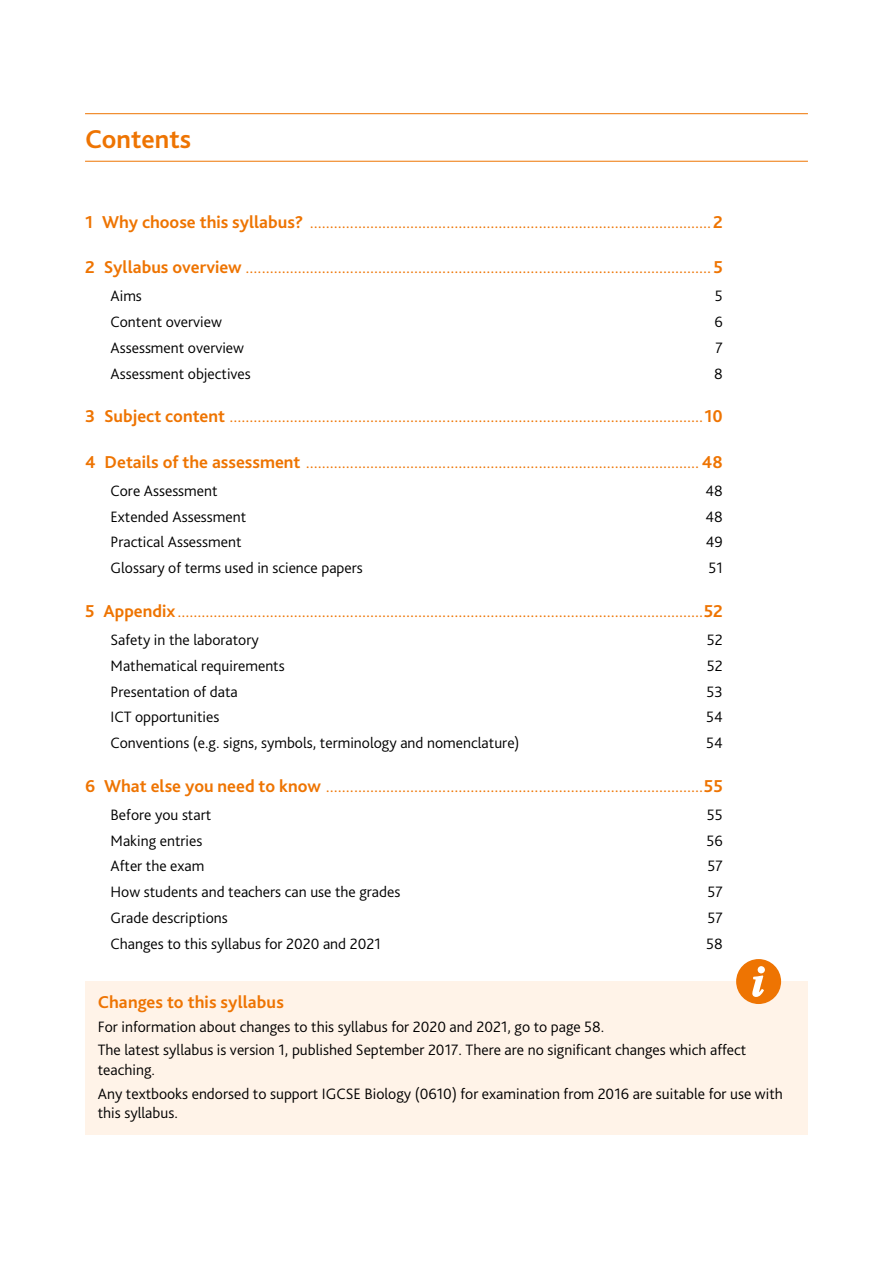
<style>
.page{position:relative;width:893px;height:1263px;background:#fff}
.page>*{position:absolute;margin:0;border:0;box-sizing:border-box;transform-origin:0 0}
.t1{font:700 27px "Bliss Pro";color:#ee7402}
.t2{font:300 18px "Bliss Pro";color:#ee7402}
.t3{font:700 18px "Bliss Pro";letter-spacing:.005em;color:#ee7402}
.t4{font:300 15.75px/23.7px "Bliss Pro";color:#000}
.s1{font-weight:700}
</style>
<div class="page">
<hr style="left:85px;top:113px;width:723px;height:1px;background:#ee7402">
<hr style="left:85px;top:161px;width:723px;height:1px;background:#ee7402">
<div style="left:85px;top:981px;width:723px;height:154px;background:#fff3e8"></div>
<svg style="left:736px;top:959px;width:45px;height:45px"></svg>
<h1 class="t1" style="left:85px;top:127px;width:108px">Contents</h1>
<p class="t2" style="left:85px;top:214px;width:639px"><span class="s1">1 Why choose this syllabus?</span> ....................................................................................................<span class="s1">2</span></p>
<p class="t2" style="left:85px;top:259px;width:639px"><span class="s1">2 Syllabus overview</span> ....................................................................................................................<span class="s1">5</span></p>
<p class="t4" style="left:111px;top:285px;width:33px">Aims</p>
<p class="t4" style="left:715px;top:285px;width:9px">5</p>
<p class="t4" style="left:111px;top:311px;width:113px">Content overview</p>
<p class="t4" style="left:714px;top:311px;width:10px">6</p>
<p class="t4" style="left:111px;top:337px;width:135px">Assessment overview</p>
<p class="t4" style="left:715px;top:337px;width:9px">7</p>
<p class="t4" style="left:111px;top:363px;width:142px">Assessment objectives</p>
<p class="t4" style="left:714px;top:363px;width:10px">8</p>
<p class="t2" style="left:85px;top:408px;width:639px"><span class="s1">3 Subject content</span> ......................................................................................................................<span class="s1">10</span></p>
<p class="t2" style="left:85px;top:454px;width:639px"><span class="s1">4 Details of the assessment</span> .................................................................................................. <span class="s1">48</span></p>
<p class="t4" style="left:111px;top:480px;width:109px">Core Assessment</p>
<p class="t4" style="left:706px;top:480px;width:19px">48</p>
<p class="t4" style="left:111px;top:505px;width:137px">Extended Assessment</p>
<p class="t4" style="left:706px;top:505px;width:19px">48</p>
<p class="t4" style="left:111px;top:531px;width:133px">Practical Assessment</p>
<p class="t4" style="left:706px;top:531px;width:18px">49</p>
<p class="t4" style="left:111px;top:557px;width:254px">Glossary of terms used in science papers</p>
<p class="t4" style="left:708px;top:557px;width:16px">51</p>
<p class="t2" style="left:85px;top:603px;width:639px"><span class="s1">5 Appendix</span> ...................................................................................................................................<span class="s1">52</span></p>
<p class="t4" style="left:111px;top:629px;width:150px">Safety in the laboratory</p>
<p class="t4" style="left:707px;top:629px;width:17px">52</p>
<p class="t4" style="left:111px;top:654px;width:176px">Mathematical requirements</p>
<p class="t4" style="left:707px;top:654px;width:17px">52</p>
<p class="t4" style="left:111px;top:680px;width:129px">Presentation of data</p>
<p class="t4" style="left:707px;top:680px;width:18px">53</p>
<p class="t4" style="left:111px;top:706px;width:110px">ICT opportunities</p>
<p class="t4" style="left:706px;top:706px;width:18px">54</p>
<p class="t4" style="left:111px;top:732px;width:410px">Conventions (e.g. signs, symbols, terminology and nomenclature)</p>
<p class="t4" style="left:706px;top:732px;width:18px">54</p>
<p class="t2" style="left:85px;top:778px;width:639px"><span class="s1">6 What else you need to know</span> ..............................................................................................<span class="s1">55</span></p>
<p class="t4" style="left:111px;top:803px;width:102px">Before you start</p>
<p class="t4" style="left:707px;top:803px;width:17px">55</p>
<p class="t4" style="left:111px;top:829px;width:93px">Making entries</p>
<p class="t4" style="left:706px;top:829px;width:18px">56</p>
<p class="t4" style="left:111px;top:855px;width:95px">After the exam</p>
<p class="t4" style="left:707px;top:855px;width:17px">57</p>
<p class="t4" style="left:111px;top:881px;width:291px">How students and teachers can use the grades</p>
<p class="t4" style="left:707px;top:881px;width:17px">57</p>
<p class="t4" style="left:111px;top:907px;width:119px">Grade descriptions</p>
<p class="t4" style="left:707px;top:907px;width:17px">57</p>
<p class="t4" style="left:111px;top:933px;width:272px">Changes to this syllabus for 2020 and 2021</p>
<p class="t4" style="left:706px;top:933px;width:18px">58</p>
<p class="t3" style="left:98px;top:994px;width:188px">Changes to this syllabus</p>
<p class="t4" style="left:98px;top:1016px;width:650px">For information about changes to this syllabus for 2020 and 2021, go to page 58.<br>The latest syllabus is version 1, published September 2017. There are no significant changes which affect</p>
<p class="t4" style="left:98px;top:1059px;width:686px">teaching.<br>Any textbooks endorsed to support IGCSE Biology (0610) for examination from 2016 are suitable for use with</p>
<p class="t4" style="left:98px;top:1102px;width:82px">this syllabus.</p>
</div>
